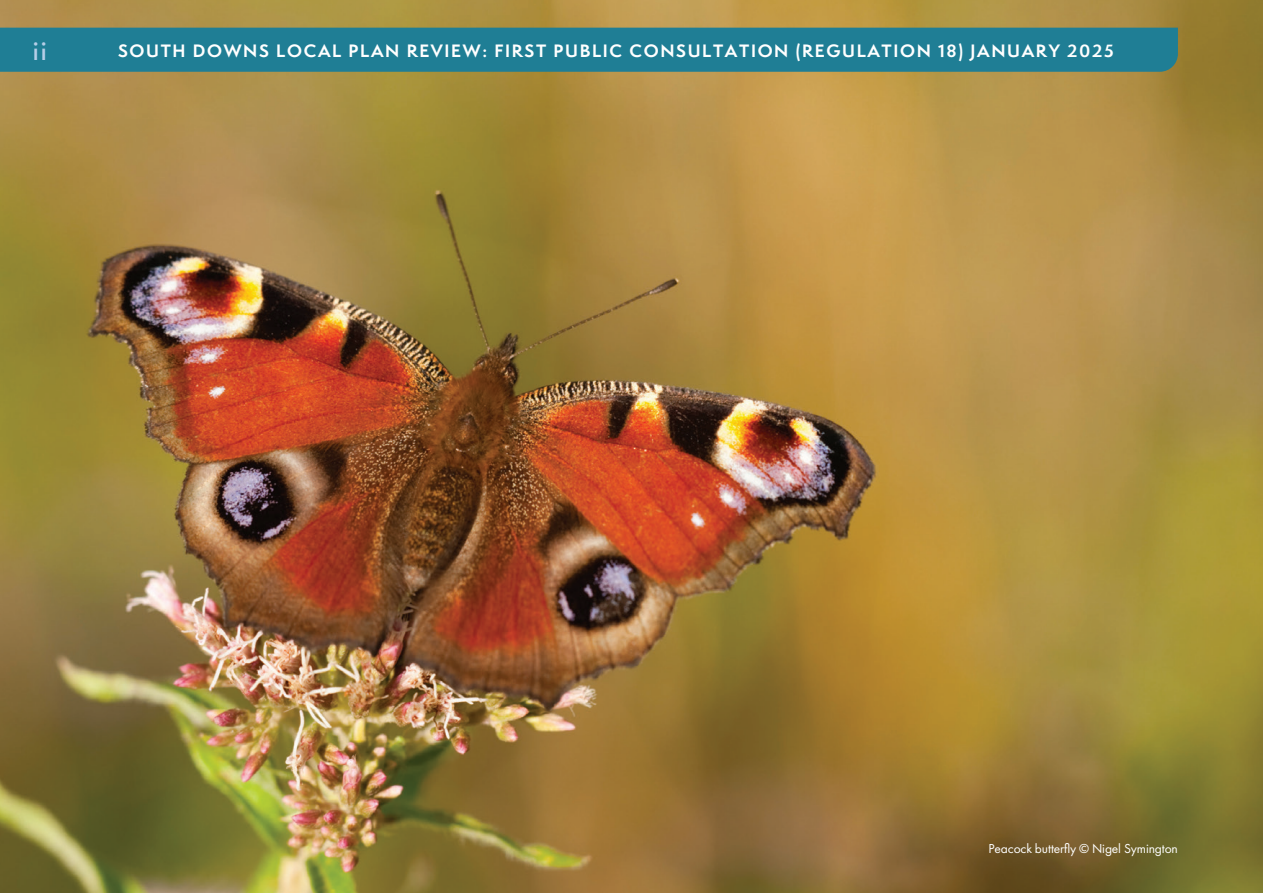
<style>
.page{position:relative;width:1263px;height:893px;background:#fff}
.page>*{position:absolute;margin:0;border:0;box-sizing:border-box;transform-origin:0 0}
.t1{font:500 27px "Futura PT";color:#b5cee7}
.t2{font:700 16.5px "Semplicita Pro";letter-spacing:.1em;color:#fff}
.t3{font:13.5px "Futura PT";letter-spacing:-.01em;color:#fff}
</style>
<div class="page">
<img style="left:0;top:0;width:1263px;height:893px">
<div style="left:0;top:28px;width:1178px;height:44px;background:#1f7e95"></div>
<h1 class="t1" style="left:33px;top:35px;width:15px">ii</h1>
<p class="t2" style="left:118px;top:38px;width:997px">SOUTH DOWNS LOCAL PLAN REVIEW: FIRST PUBLIC CONSULTATION (REGULATION 18) JANUARY 2025</p>
<p class="t3" style="left:989px;top:841px;width:191px">Peacock butterfly © Nigel Symington</p>
</div>
